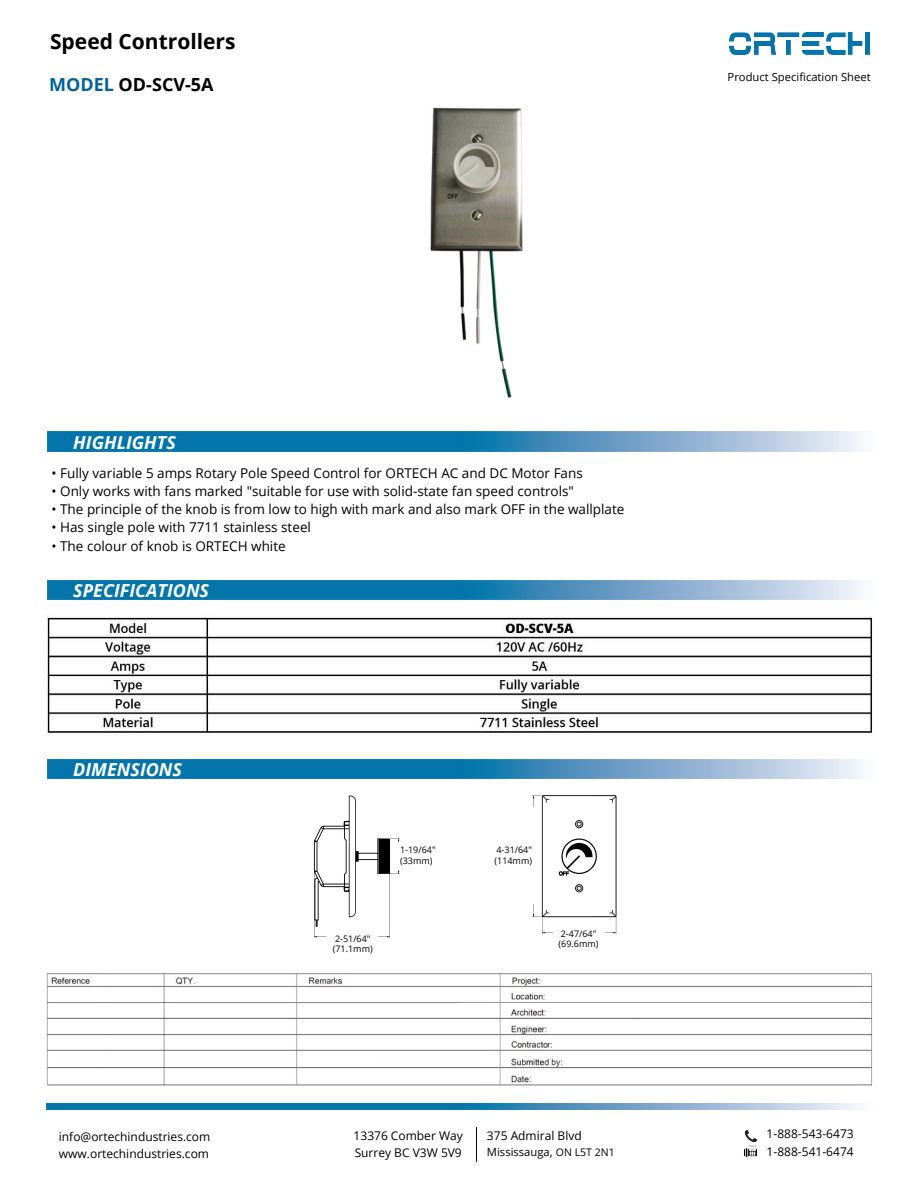
<style>
.page{position:relative;width:918px;height:1188px;background:#fff}
.page>*{position:absolute;margin:0;border:0;box-sizing:border-box;transform-origin:0 0}
.t1{font:700 21px "Open Sans";color:#000}
.t2{font:italic 700 18px "Open Sans";color:#fff}
.t3{font:700 18px "Open Sans";color:#000}
.t4{font:italic 700 18px "Open Sans";color:#fff}
.t5{font:13.5px "Open Sans";color:#000}
.t6{font:12px/18px "Open Sans";color:#000}
.t7{font:11.25px "Open Sans";color:#000}
.t8{font:9px/10.8px "Open Sans";color:#000}
.s1{color:#04629a}
.s2{font-size:12px}
.s3{font-size:10.5px}
</style>
<div class="page">
<img style="left:313px;top:795px;width:304px;height:144px">
<img style="left:430px;top:107px;width:93px;height:291px">
<img style="left:729px;top:33px;width:141px;height:22px">
<img style="left:47px;top:432px;width:816px;height:19px">
<svg style="left:744px;top:1130px;width:13px;height:27px"></svg>
<img style="left:46px;top:1103px;width:814px;height:6px">
<img style="left:476px;top:1128px;width:1px;height:34px">
<img style="left:45px;top:616px;width:828px;height:118px">
<img style="left:46px;top:973px;width:827px;height:113px">
<img style="left:47px;top:759px;width:816px;height:20px">
<img style="left:47px;top:580px;width:816px;height:20px">
<h1 class="t1" style="left:50px;top:26px;width:187px">Speed Controllers</h1>
<h2 class="t3" style="left:49px;top:71px;width:166px"><span class="s1">MODEL</span> OD-SCV-5A</h2>
<p class="t7" style="left:728px;top:70px;width:145px">Product Specification Sheet</p>
<h2 class="t4" style="left:73px;top:429px;width:104px">HIGHLIGHTS</h2>
<p class="t5" style="left:52px;top:464px;width:533px">• Fully variable 5 amps Rotary Pole Speed Control for ORTECH AC and DC Motor Fans</p>
<p class="t5" style="left:52px;top:482px;width:524px">• Only works with fans marked "suitable for use with solid-state fan speed controls"</p>
<p class="t5" style="left:52px;top:500px;width:574px">• The principle of the knob is from low to high with mark and also mark OFF in the wallplate</p>
<p class="t5" style="left:52px;top:518px;width:261px">• Has single pole with 7711 stainless steel</p>
<p class="t5" style="left:52px;top:537px;width:236px">• The colour of knob is ORTECH white</p>
<h2 class="t2" style="left:73px;top:578px;width:137px">SPECIFICATIONS</h2>
<h2 class="t2" style="left:73px;top:757px;width:110px">DIMENSIONS</h2>
<p class="t8" style="left:333px;top:933px;width:41px">2-51/64" (71.1mm)</p>
<p class="t8" style="left:400px;top:844px;width:37px">1-19/64" (33mm)</p>
<p class="t8" style="left:495px;top:845px;width:39px">4-31/64" (114mm)</p>
<p class="t8" style="left:559px;top:928px;width:41px">2-47/64" (69.6mm)</p>
<p class="t6" style="left:354px;top:1126px;width:111px">13376 Comber Way<br>Surrey BC V3W 5V9</p>
<p class="t6" style="left:59px;top:1128px;width:153px;line-height:16.8px">info@ortechindustries.com www.ortechindustries.com</p>
<p class="t6" style="left:487px;top:1126px;width:96px">375 Admiral Blvd</p>
<p class="t7" style="left:487px;top:1145px;width:129px">Mississauga<span class="s2">,</span> <span class="s3">ON L5T 2N1</span></p>
<p class="t6" style="left:767px;top:1125px;width:89px">1-888-543-6473<br>1-888-541-6474</p>
</div>
